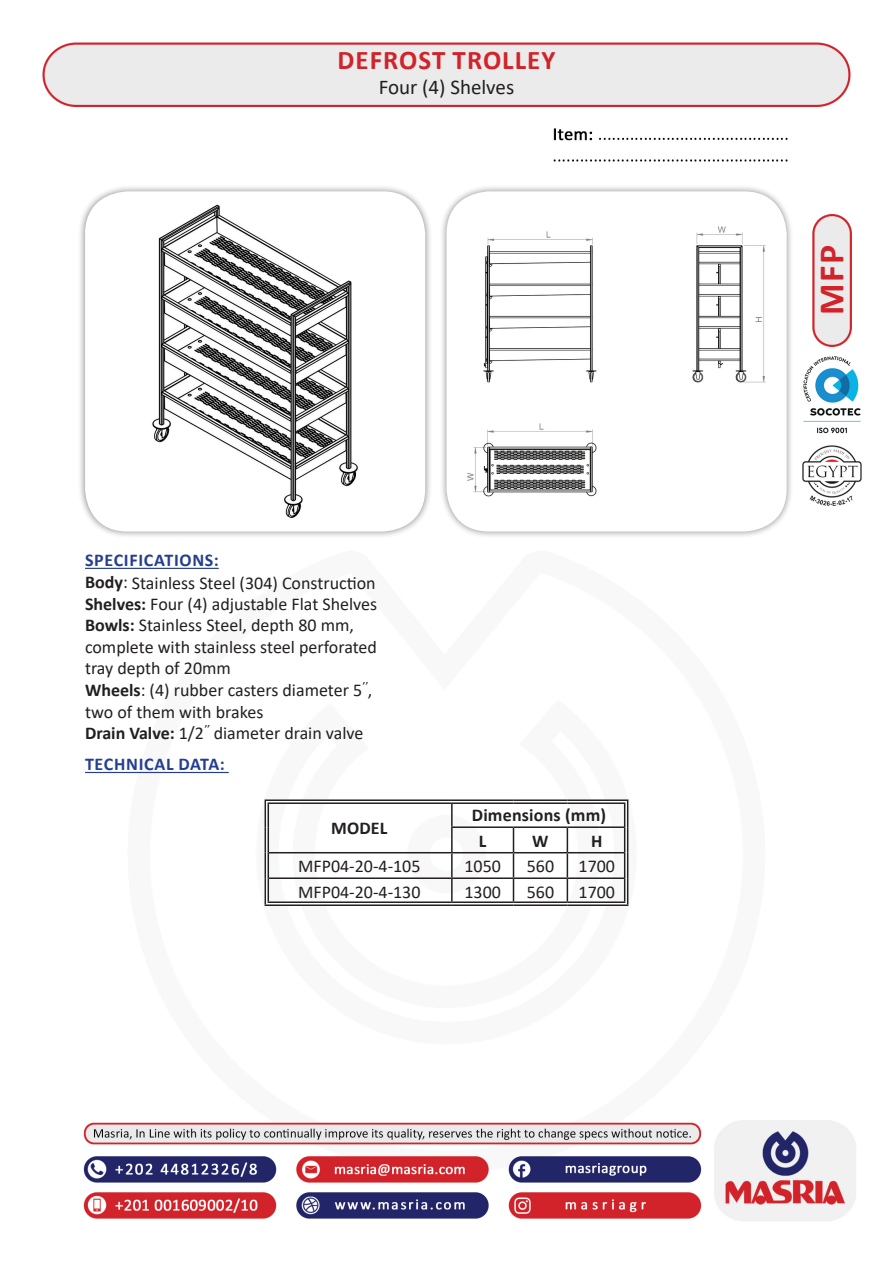
<style>
.page{position:relative;width:893px;height:1263px;background:#fff}
.page>*{position:absolute;margin:0;border:0;box-sizing:border-box;transform-origin:0 0}
.t1{font:700 36px "Calibri";color:#d1232a}
.t2{font:700 27px "Calibri";letter-spacing:.04em;color:#d1232a}
.t3{font:21px "Calibri";color:#231f20}
.t4{font:18px "Calibri";color:#231f20}
.t5{font:700 18px "Calibri";letter-spacing:.04em;color:#253f8e}
.t6{font:700 18px "Calibri";letter-spacing:.01em;color:#231f20}
.s1{font-weight:700}
</style>
<div class="page">
<img style="left:42px;top:42px;width:820px;height:1179px">
<div style="left:265px;top:799px;width:187px;height:5px;background:#fff"></div>
<div style="left:452px;top:799px;width:61px;height:5px;background:#fff"></div>
<div style="left:513px;top:799px;width:54px;height:5px;background:#fff"></div>
<div style="left:567px;top:799px;width:61px;height:5px;background:#fff"></div>
<div style="left:265px;top:901px;width:187px;height:5px;background:#fff"></div>
<div style="left:452px;top:901px;width:61px;height:5px;background:#fff"></div>
<div style="left:513px;top:901px;width:54px;height:5px;background:#fff"></div>
<div style="left:567px;top:901px;width:61px;height:5px;background:#fff"></div>
<hr style="left:451px;top:804px;width:2px;height:22px;background:#231f20">
<hr style="left:451px;top:826px;width:62px;height:2px;background:#231f20">
<hr style="left:451px;top:828px;width:2px;height:24px;background:#231f20">
<hr style="left:513px;top:826px;width:54px;height:2px;background:#231f20">
<hr style="left:567px;top:826px;width:57px;height:2px;background:#231f20">
<hr style="left:269px;top:852px;width:183px;height:1px;background:#231f20">
<hr style="left:452px;top:852px;width:61px;height:1px;background:#231f20">
<hr style="left:451px;top:853px;width:2px;height:24px;background:#231f20">
<hr style="left:513px;top:852px;width:54px;height:1px;background:#231f20">
<hr style="left:567px;top:852px;width:57px;height:1px;background:#231f20">
<hr style="left:269px;top:877px;width:183px;height:2px;background:#231f20">
<hr style="left:452px;top:877px;width:61px;height:2px;background:#231f20">
<hr style="left:451px;top:879px;width:2px;height:22px;background:#231f20">
<hr style="left:513px;top:877px;width:54px;height:2px;background:#231f20">
<svg style="left:513px;top:828px;width:1px;height:73px"></svg>
<hr style="left:567px;top:877px;width:57px;height:2px;background:#231f20">
<svg style="left:567px;top:828px;width:1px;height:73px"></svg>
<hr style="left:265px;top:799px;width:187px;height:2px;background:#231f20">
<hr style="left:268px;top:802px;width:184px;height:2px;background:#231f20">
<hr style="left:452px;top:799px;width:61px;height:2px;background:#231f20">
<hr style="left:452px;top:802px;width:61px;height:2px;background:#231f20">
<hr style="left:513px;top:799px;width:54px;height:2px;background:#231f20">
<hr style="left:513px;top:802px;width:54px;height:2px;background:#231f20">
<hr style="left:567px;top:799px;width:61px;height:2px;background:#231f20">
<hr style="left:567px;top:802px;width:58px;height:2px;background:#231f20">
<svg style="left:265px;top:801px;width:4px;height:103px"></svg>
<svg style="left:624px;top:801px;width:4px;height:103px"></svg>
<hr style="left:268px;top:901px;width:184px;height:2px;background:#231f20">
<hr style="left:265px;top:904px;width:187px;height:2px;background:#231f20">
<hr style="left:452px;top:901px;width:61px;height:2px;background:#231f20">
<hr style="left:452px;top:904px;width:61px;height:2px;background:#231f20">
<hr style="left:513px;top:901px;width:54px;height:2px;background:#231f20">
<hr style="left:513px;top:904px;width:54px;height:2px;background:#231f20">
<hr style="left:567px;top:901px;width:58px;height:2px;background:#231f20">
<hr style="left:567px;top:904px;width:61px;height:2px;background:#231f20">
<hr style="left:85px;top:568px;width:134px;height:1px;background:#253f8e">
<div style="left:78px;top:184px;width:354px;height:355px;background:#231f20;opacity:.5"></div>
<img style="left:85px;top:191px;width:340px;height:340px">
<div style="left:439px;top:184px;width:355px;height:355px;background:#231f20;opacity:.5"></div>
<img style="left:446px;top:191px;width:341px;height:340px">
<hr style="left:85px;top:772px;width:144px;height:1px;background:#253f8e">
<p class="t2" style="left:337px;top:41px;width:220px">DEFROST TROLLEY</p>
<p class="t3" style="left:379px;top:73px;width:137px">Four (4) Shelves</p>
<p class="t5" style="left:85px;top:548px;width:135px">SPECIFICATIONS:</p>
<p class="t4" style="left:85px;top:571px;width:292px"><span class="s1">Body</span>: Stainless Steel (304) Construction</p>
<p class="t4" style="left:85px;top:591px;width:294px"><span class="s1">Shelves:</span> Four (4) adjustable Flat Shelves</p>
<p class="t4" style="left:85px;top:613px;width:270px"><span class="s1">Bowls:</span> Stainless Steel, depth 80 mm,</p>
<p class="t4" style="left:85px;top:634px;width:293px">complete with stainless steel perforated</p>
<p class="t4" style="left:85px;top:656px;width:147px">tray depth of 20mm</p>
<p class="t4" style="left:85px;top:677px;width:289px"><span class="s1">Wheels</span>: (4) rubber casters diameter 5<sup>’’</sup>,</p>
<p class="t4" style="left:85px;top:699px;width:180px">two of them with brakes</p>
<p class="t4" style="left:85px;top:721px;width:280px"><span class="s1">Drain Valve:</span> 1/2<sup>’’</sup> diameter drain valve</p>
<p class="t5" style="left:85px;top:752px;width:141px">TECHNICAL DATA:</p>
<p class="t6" style="left:331px;top:815px;width:58px">MODEL</p>
<p class="t6" style="left:472px;top:802px;width:136px">Dimensions (mm)</p>
<p class="t6" style="left:479px;top:828px;width:9px">L</p>
<p class="t6" style="left:532px;top:828px;width:18px">W</p>
<p class="t6" style="left:591px;top:828px;width:13px">H</p>
<p class="t4" style="left:298px;top:854px;width:124px">MFP04-20-4-105</p>
<p class="t4" style="left:464px;top:854px;width:38px">1050</p>
<p class="t4" style="left:527px;top:854px;width:29px">560</p>
<p class="t4" style="left:578px;top:854px;width:38px">1700</p>
<p class="t4" style="left:298px;top:879px;width:124px">MFP04-20-4-130</p>
<p class="t4" style="left:464px;top:879px;width:38px">1300</p>
<p class="t4" style="left:527px;top:879px;width:29px">560</p>
<p class="t4" style="left:578px;top:879px;width:38px">1700</p>
<h1 class="t1" style="left:806px;top:315px;width:71px;rotate:-90deg">MFP</h1>
</div>
